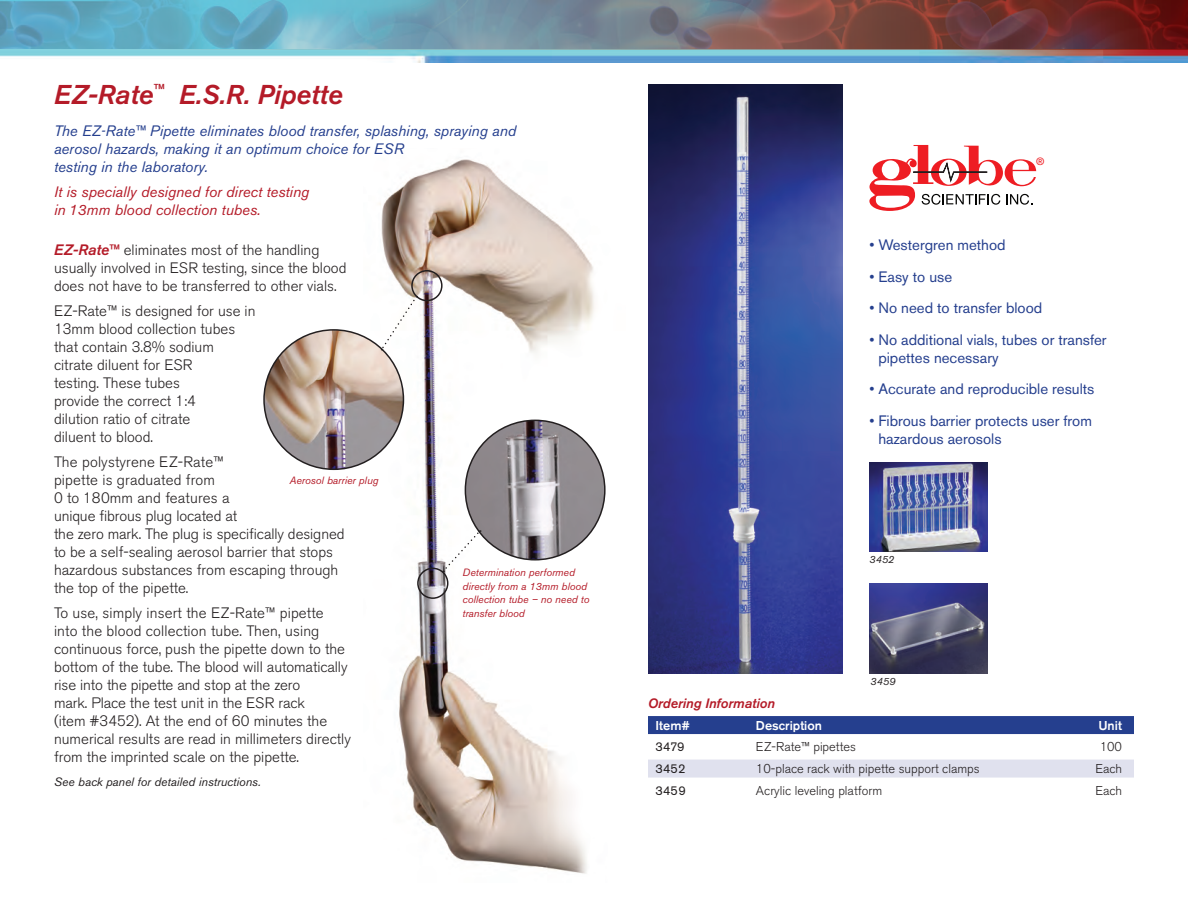
<style>
.page{position:relative;width:1188px;height:918px;background:#fff}
.page>*{position:absolute;margin:0;border:0;box-sizing:border-box;transform-origin:0 0}
.t1{font:italic 500 27px "Akzidenz Grotesk BE";color:#b41b28}
.t2{font:300 15px/18px "Akzidenz Grotesk BE";color:#231f20}
.t3{font:15px/18px "Akzidenz Grotesk BE";color:#253f8e}
.t4{font:italic 15px/18px "Akzidenz Grotesk BE";color:#253f8e}
.t5{font:italic 15px/18px "Akzidenz Grotesk BE";color:#b41b28}
.t6{font:italic 500 13.5px "Akzidenz Grotesk BE";color:#b41b28}
.t7{font:300 12.75px "Akzidenz Grotesk BE";color:#231f20}
.t8{font:500 12.75px "Akzidenz Grotesk BE";color:#fff}
.t9{font:12.75px "Akzidenz Grotesk BE";color:#231f20}
.t10{font:italic 12px "Akzidenz Grotesk BE";color:#231f20}
.t11{font:italic 10.5px/13.5px "Akzidenz Grotesk BE";color:#b41b28}
.t12{font:italic 10.5px "Akzidenz Grotesk BE";letter-spacing:.02em;color:#231f20}
.t13{font:500 10.35px "Helvetica Neue";color:#ee1d23}
.s1{font-weight:500;font-style:italic;color:#b41b28}
</style>
<div class="page">
<img style="left:363px;top:159px;width:241px;height:715px">
<img style="left:869px;top:584px;width:119px;height:90px">
<img style="left:869px;top:462px;width:119px;height:90px">
<svg style="left:869px;top:145px;width:167px;height:66px"></svg>
<img style="left:0;top:50px;width:1188px;height:13px">
<svg style="left:0;top:0;width:1188px;height:50px;background:#707882"></svg>
<img style="left:648px;top:84px;width:194px;height:590px">
<div style="left:648px;top:716px;width:486px;height:18px;background:#253f8e"></div>
<div style="left:648px;top:760px;width:486px;height:18px;background:#e0e1ee"></div>
<img style="left:264px;top:330px;width:139px;height:139px;border-radius:70px">
<div style="left:411px;top:270px;width:32px;height:31px;border:2px solid #231f20;border-radius:50%"></div>
<svg style="left:381px;top:296px;width:36px;height:54px"></svg>
<img style="left:465px;top:420px;width:140px;height:140px;border-radius:70px">
<div style="left:417px;top:568px;width:31px;height:31px;border:2px solid #231f20;border-radius:50%"></div>
<svg style="left:443px;top:530px;width:38px;height:42px"></svg>
<h1 class="t1" style="left:54px;top:79px;width:290px">EZ-Rate<sup>™</sup> E.S.R. Pipette</h1>
<p class="t4" style="left:54px;top:122px;width:464px">The EZ-Rate™ Pipette eliminates blood transfer, splashing, spraying and aerosol hazards, making it an optimum choice for ESR<br>testing in the laboratory.</p>
<p class="t5" style="left:54px;top:183px;width:257px">It is specially designed for direct testing in 13mm blood collection tubes.</p>
<p class="t2" style="left:54px;top:241px;width:294px"><span class="s1">EZ-Rate™</span> eliminates most of the handling usually involved in ESR testing, since the blood does not have to be transferred to other vials.</p>
<p class="t2" style="left:54px;top:302px;width:203px">EZ-Rate™ is designed for use in<br>13mm blood collection tubes that contain 3.8% sodium citrate diluent for ESR<br>testing. These tubes<br>provide the correct 1:4<br>dilution ratio of citrate<br>diluent to blood.</p>
<p class="t2" style="left:54px;top:453px;width:292px">The polystyrene EZ-Rate™<br>pipette is graduated from<br>0 to 180mm and features a<br>unique fibrous plug located at<br>the zero mark. The plug is specifically designed to be a self-sealing aerosol barrier that stops hazardous substances from escaping through the top of the pipette.</p>
<p class="t2" style="left:54px;top:604px;width:298px">To use, simply insert the EZ-Rate™ pipette into the blood collection tube. Then, using continuous force, push the pipette down to the bottom of the tube. The blood will automatically rise into the pipette and stop at the zero<br>mark. Place the test unit in the ESR rack<br>(item #3452). At the end of 60 minutes the numerical results are read in millimeters directly from the imprinted scale on the pipette.</p>
<p class="t10" style="left:54px;top:775px;width:208px">See back panel for detailed instructions.</p>
<p class="t11" style="left:290px;top:474px;width:90px">Aerosol barrier plug</p>
<p class="t11" style="left:463px;top:566px;width:128px">Determination performed directly from a 13mm blood collection tube – no need to transfer blood</p>
<p class="t13" style="left:1036px;top:155px;width:10px">®</p>
<p class="t3" style="left:869px;top:236px;width:138px">• Westergren method</p>
<p class="t3" style="left:869px;top:267px;width:84px">• Easy to use</p>
<p class="t3" style="left:869px;top:299px;width:174px">• No need to transfer blood</p>
<p class="t3" style="left:878px;top:330px;width:230px;text-indent:-9px">• No additional vials, tubes or transfer pipettes necessary</p>
<p class="t3" style="left:869px;top:380px;width:227px">• Accurate and reproducible results</p>
<p class="t3" style="left:878px;top:411px;width:215px;text-indent:-9px">• Fibrous barrier protects user from hazardous aerosols</p>
<p class="t12" style="left:869px;top:553px;width:26px">3452</p>
<p class="t12" style="left:871px;top:675px;width:27px">3459</p>
<p class="t6" style="left:648px;top:695px;width:129px">Ordering Information</p>
<p class="t8" style="left:656px;top:717px;width:36px">Item#</p>
<p class="t8" style="left:756px;top:717px;width:68px">Description</p>
<p class="t8" style="left:1098px;top:717px;width:25px">Unit</p>
<p class="t9" style="left:656px;top:739px;width:30px">3479</p>
<p class="t7" style="left:756px;top:740px;width:101px">EZ-Rate™ pipettes</p>
<p class="t7" style="left:1100px;top:740px;width:24px">100</p>
<p class="t9" style="left:655px;top:761px;width:32px">3452</p>
<p class="t7" style="left:756px;top:761px;width:225px">10-place rack with pipette support clamps</p>
<p class="t7" style="left:1095px;top:761px;width:28px">Each</p>
<p class="t9" style="left:656px;top:783px;width:32px">3459</p>
<p class="t7" style="left:756px;top:783px;width:128px">Acrylic leveling platform</p>
<p class="t7" style="left:1095px;top:783px;width:28px">Each</p>
</div>
